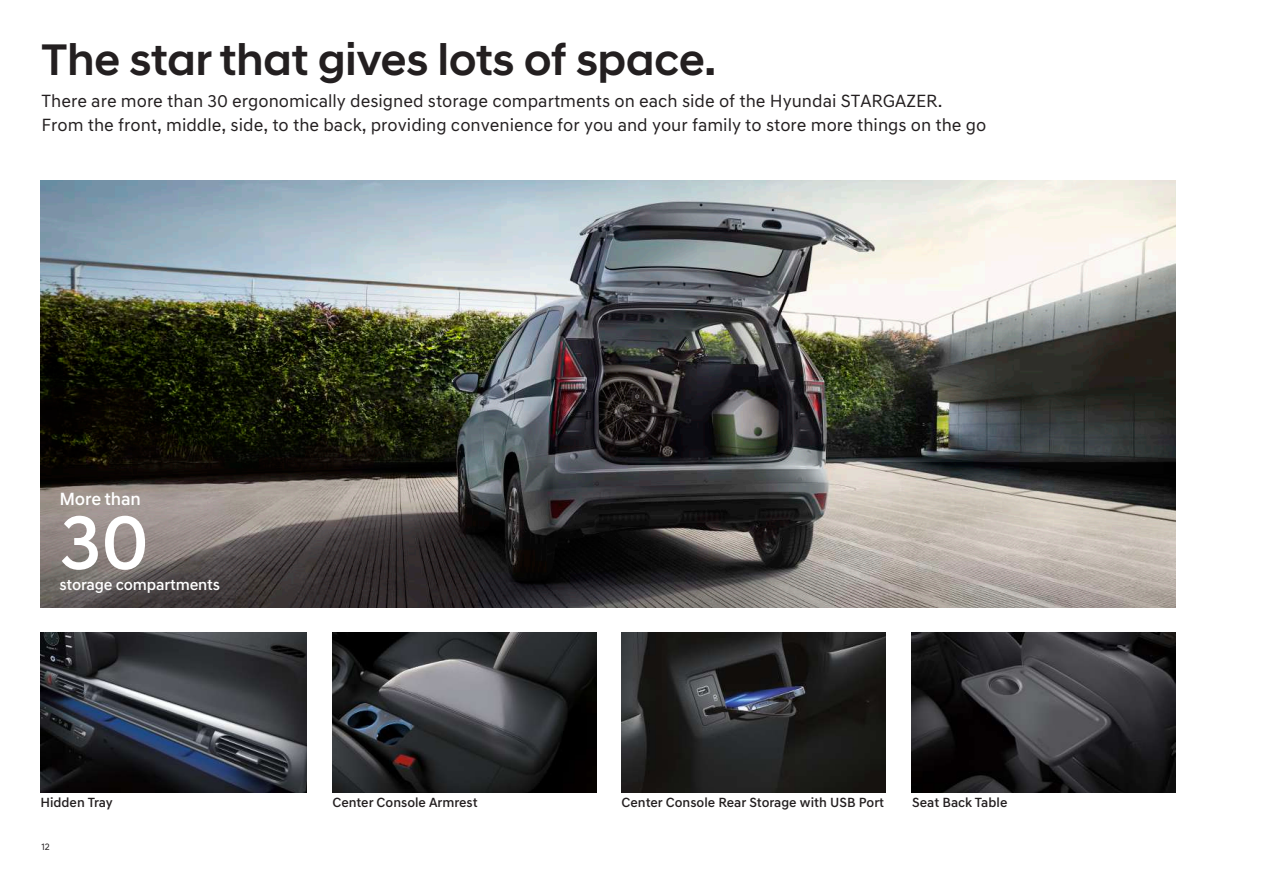
<style>
.page{position:relative;width:1263px;height:893px;background:#fff}
.page>*{position:absolute;margin:0;border:0;box-sizing:border-box;transform-origin:0 0}
.t1{font:500 79.35px "Hyundai Sans Text";color:#fff}
.t2{font:500 45px "Hyundai Sans Head";color:#231f20}
.t3{font:18px/24px "Hyundai Sans Text";color:#231f20}
.t4{font:500 18px "Hyundai Sans Text";letter-spacing:-.01em;color:#fff}
.t5{font:500 15.9px "Hyundai Sans Text";letter-spacing:-.01em;color:#fff}
.t6{font:500 13.5px "Hyundai Sans Text";color:#231f20}
.t7{font:9.75px "Hyundai Sans Text";color:#231f20}
</style>
<div class="page">
<img style="left:41px;top:180px;width:1135px;height:427px">
<img style="left:40px;top:632px;width:267px;height:161px">
<img style="left:332px;top:632px;width:264px;height:161px">
<img style="left:622px;top:632px;width:264px;height:161px">
<img style="left:911px;top:632px;width:265px;height:161px">
<h2 class="t2" style="left:42px;top:33px;width:676px">The star that gives lots of space.</h2>
<p class="t3" style="left:42px;top:88px;width:946px">There are more than 30 ergonomically designed storage compartments on each side of the Hyundai STARGAZER.<br>From the front, middle, side, to the back, providing convenience for you and your family to store more things on the go</p>
<p class="t4" style="left:60px;top:488px;width:83px">More than</p>
<h1 class="t1" style="left:60px;top:493px;width:91px">30</h1>
<p class="t5" style="left:60px;top:575px;width:162px">storage compartments</p>
<p class="t6" style="left:40px;top:795px;width:74px">Hidden Tray</p>
<p class="t6" style="left:332px;top:795px;width:147px">Center Console Armrest</p>
<p class="t6" style="left:622px;top:795px;width:264px">Center Console Rear Storage with USB Port</p>
<p class="t6" style="left:912px;top:795px;width:97px">Seat Back Table</p>
<p class="t7" style="left:41px;top:841px;width:10px">12</p>
</div>
